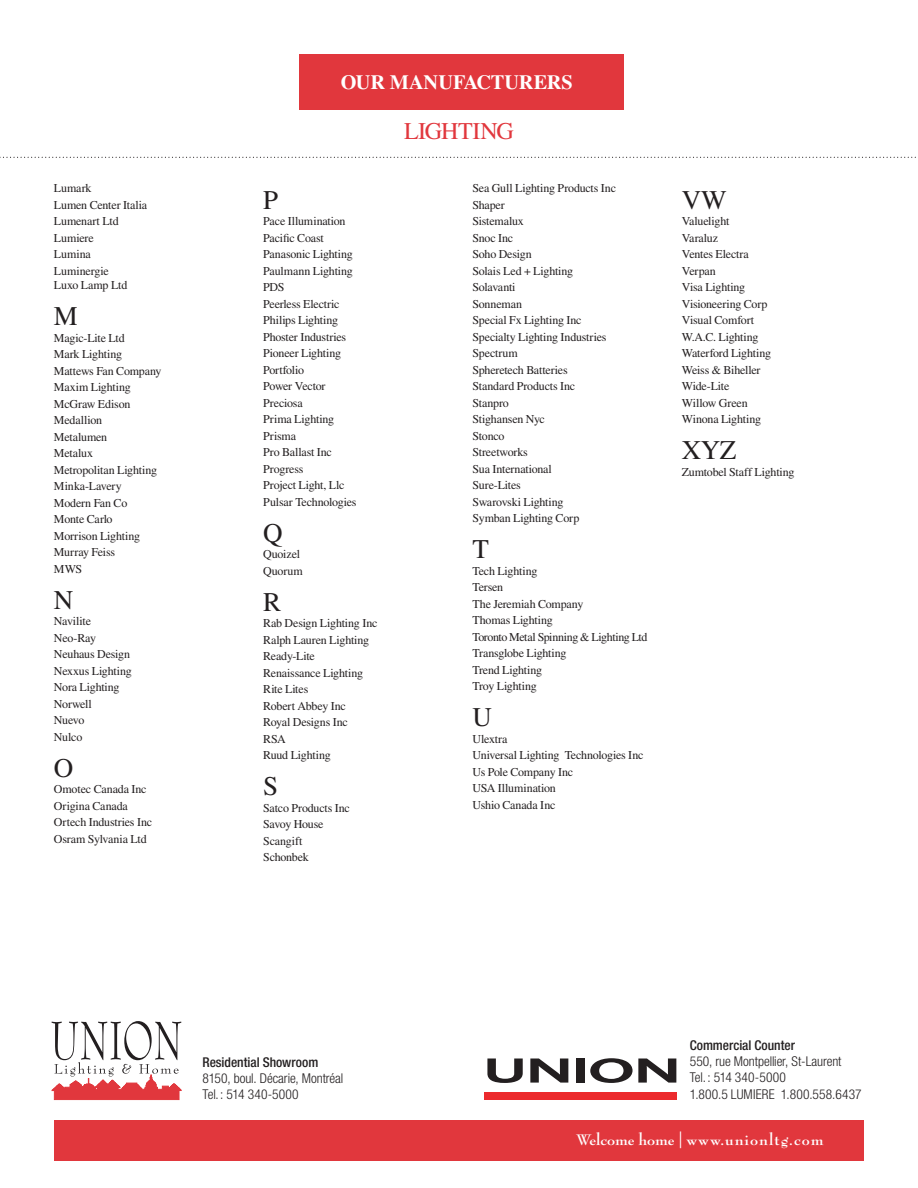
<style>
.page{position:relative;width:918px;height:1188px;background:#fff}
.page>*{position:absolute;margin:0;border:0;box-sizing:border-box;transform-origin:0 0}
.t1{font:27px "Times LT Std";color:#231f20}
.t2{font:24px "Times LT Std";letter-spacing:-.03em;color:#e1373d}
.t3{font:700 20.25px "Times LT Std";color:#fff}
.t4{font:700 16.65px "Bernhard Modern Std";letter-spacing:.06em;color:#fff}
.t5{font:300 condensed 13.5px/16.2px "Helvetica Neue LT Std";color:#231f20}
.t6{font:500 condensed 13.5px "Helvetica Neue LT Std";color:#231f20}
.t7{font:12px/16.5px "Times LT Std";letter-spacing:-.02em;color:#231f20}
</style>
<div class="page">
<div style="left:54px;top:1120px;width:810px;height:41px;background:#e1373d"></div>
<svg style="left:51px;top:1021px;width:131px;height:79px"></svg>
<svg style="left:0;top:157px;width:916px;height:1px"></svg>
<div style="left:299px;top:54px;width:324px;height:55px;background:#e1373d"></div>
<div style="left:484px;top:1092px;width:193px;height:7px;background:#ec2a2d"></div>
<svg style="left:487px;top:1059px;width:36px;height:24px"></svg>
<svg style="left:530px;top:1059px;width:38px;height:24px"></svg>
<div style="left:576px;top:1059px;width:8px;height:24px;background:#231f20"></div>
<svg style="left:590px;top:1058px;width:86px;height:25px"></svg>
<p class="t7" style="left:54px;top:180px;width:95px">Lumark<br>Lumen Center Italia<br>Lumenart Ltd<br>Lumiere<br>Lumina<br>Luminergie</p>
<p class="t7" style="left:54px;top:277px;width:75px">Luxo Lamp Ltd</p>
<h1 class="t1" style="left:54px;top:301px;width:26px">M</h1>
<p class="t7" style="left:54px;top:329px;width:109px">Magic-Lite Ltd<br>Mark Lighting<br>Mattews Fan Company<br>Maxim Lighting<br>McGraw Edison<br>Medallion<br>Metalumen<br>Metalux<br>Metropolitan Lighting<br>Minka-Lavery<br>Modern Fan Co<br>Monte Carlo<br>Morrison Lighting<br>Murray Feiss<br>MWS</p>
<h1 class="t1" style="left:54px;top:585px;width:21px">N</h1>
<p class="t7" style="left:54px;top:613px;width:79px">Navilite<br>Neo-Ray<br>Neuhaus Design<br>Nexxus Lighting<br>Nora Lighting<br>Norwell<br>Nuevo<br>Nulco</p>
<h1 class="t1" style="left:54px;top:753px;width:21px">O</h1>
<p class="t7" style="left:54px;top:781px;width:100px">Omotec Canada Inc<br>Origina Canada<br>Ortech Industries Inc<br>Osram Sylvania Ltd</p>
<h3 class="t3" style="left:341px;top:70px;width:234px">OUR MANUFACTURERS</h3>
<h1 class="t1" style="left:263px;top:184px;width:17px">P</h1>
<p class="t7" style="left:263px;top:213px;width:95px">Pace Illumination<br>Pacific Coast<br>Panasonic Lighting<br>Paulmann Lighting<br>PDS<br>Peerless Electric<br>Philips Lighting<br>Phoster Industries<br>Pioneer Lighting<br>Portfolio<br>Power Vector<br>Preciosa<br>Prima Lighting<br>Prisma<br>Pro Ballast Inc<br>Progress<br>Project Light, Llc<br>Pulsar Technologies</p>
<h1 class="t1" style="left:263px;top:517px;width:21px">Q</h1>
<p class="t7" style="left:263px;top:546px;width:41px">Quoizel<br>Quorum</p>
<h1 class="t1" style="left:263px;top:586px;width:20px">R</h1>
<p class="t7" style="left:263px;top:615px;width:116px">Rab Design Lighting Inc<br>Ralph Lauren Lighting<br>Ready-Lite<br>Renaissance Lighting<br>Rite Lites<br>Robert Abbey Inc<br>Royal Designs Inc<br>RSA<br>Ruud Lighting</p>
<h1 class="t1" style="left:263px;top:771px;width:17px">S</h1>
<p class="t7" style="left:263px;top:799px;width:88px">Satco Products Inc<br>Savoy House<br>Scangift<br>Schonbek</p>
<h2 class="t2" style="left:404px;top:117px;width:111px">LIGHTING</h2>
<p class="t7" style="left:472px;top:180px;width:145px">Sea Gull Lighting Products Inc<br>Shaper<br>Sistemalux<br>Snoc Inc<br>Soho Design<br>Solais Led + Lighting<br>Solavanti<br>Sonneman<br>Special Fx Lighting Inc<br>Specialty Lighting Industries<br>Spectrum<br>Spheretech Batteries<br>Standard Products Inc<br>Stanpro<br>Stighansen Nyc<br>Stonco<br>Streetworks<br>Sua International<br>Sure-Lites<br>Swarovski Lighting<br>Symban Lighting Corp</p>
<h1 class="t1" style="left:472px;top:534px;width:18px">T</h1>
<p class="t7" style="left:472px;top:563px;width:177px">Tech Lighting<br>Tersen<br>The Jeremiah Company<br>Thomas Lighting<br>Toronto Metal Spinning &amp; Lighting Ltd<br>Transglobe Lighting<br>Trend Lighting<br>Troy Lighting</p>
<h1 class="t1" style="left:472px;top:702px;width:21px">U</h1>
<p class="t7" style="left:472px;top:731px;width:172px">Ulextra<br>Universal Lighting Technologies Inc<br>Us Pole Company Inc<br>USA Illumination<br>Ushio Canada Inc</p>
<h1 class="t1" style="left:682px;top:184px;width:40px">Vw</h1>
<p class="t7" style="left:682px;top:213px;width:91px">Valuelight<br>Varaluz<br>Ventes Electra<br>Verpan<br>Visa Lighting<br>Visioneering Corp<br>Visual Comfort<br>W.A.C. Lighting<br>Waterford Lighting<br>Weiss &amp; Biheller<br>Wide-Lite<br>Willow Green<br>Winona Lighting</p>
<h1 class="t1" style="left:682px;top:435px;width:51px">Xyz</h1>
<p class="t7" style="left:682px;top:463px;width:114px">Zumtobel Staff Lighting</p>
<p class="t6" style="left:202px;top:1054px;width:117px">Residential Showroom</p>
<p class="t5" style="left:202px;top:1070px;width:142px">8150, boul. Décarie, Montréal<br>Tel.: 514 340-5000</p>
<p class="t6" style="left:690px;top:1037px;width:107px">Commercial Counter</p>
<p class="t5" style="left:690px;top:1053px;width:173px">550, rue Montpellier, St-Laurent<br>Tel.: 514 340-5000<br>1.800.5 LUMIERE 1.800.558.6437</p>
<h3 class="t4" style="left:576px;top:1132px;width:249px">Welcome home | www.unionltg.com</h3>
</div>
